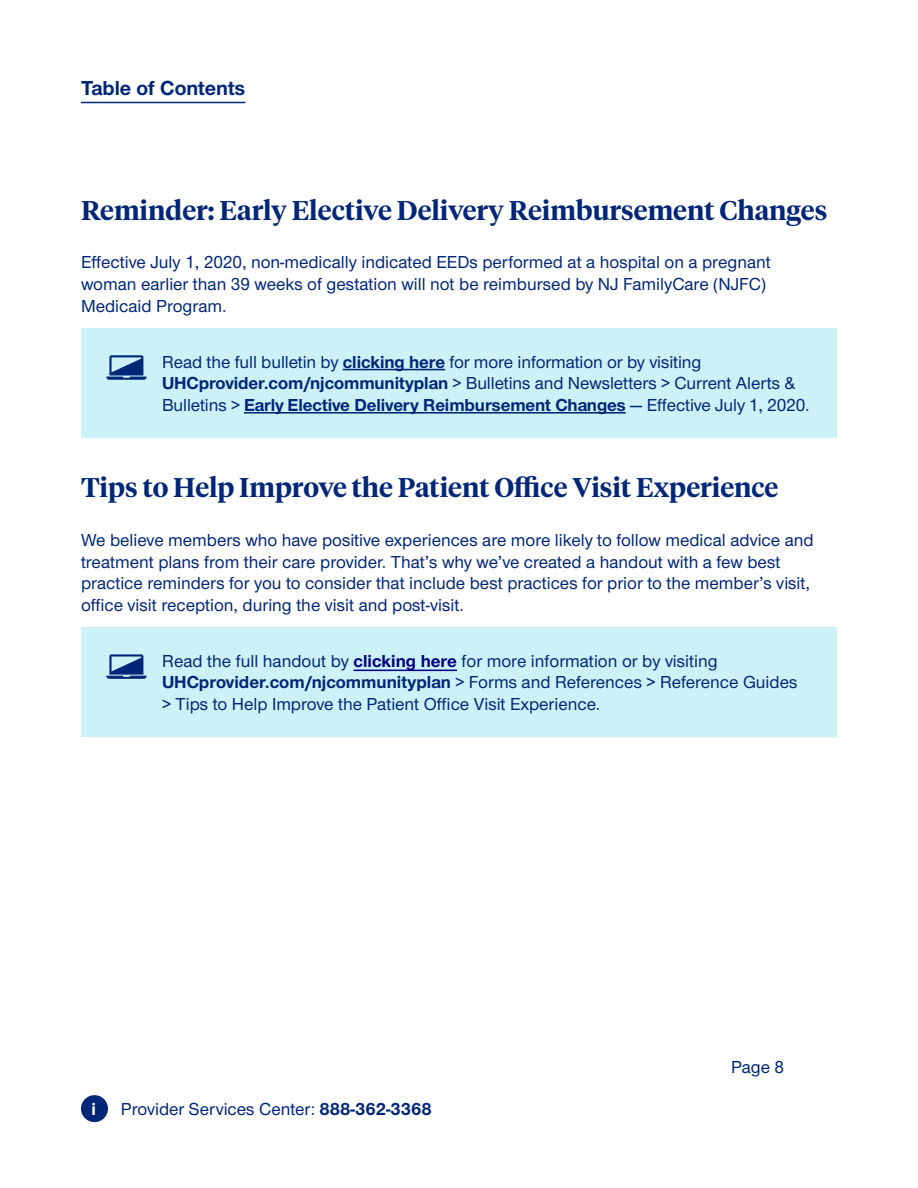
<style>
.page{position:relative;width:918px;height:1188px;background:#fff}
.page>*{position:absolute;margin:0;border:0;box-sizing:border-box;transform-origin:0 0}
.t1{font:600 27px "UHC Serif Headline";color:#002677}
.t2{font:700 21px "UHC Sans";color:#002677}
.t3{font:500 18px/21.6px "UHC Sans";color:#002677}
.t4{font:700 18px "UHC Sans";color:#fff}
.s1{font-weight:700}
.s2{font-weight:700;color:#000080}
</style>
<div class="page">
<div style="left:81px;top:1095px;width:27px;height:27px;background:#002677;border-radius:50%"></div>
<div style="left:81px;top:329px;width:756px;height:109px;background:#ccf2f7"></div>
<hr style="left:343px;top:369px;width:102px;height:1px;background:#002677">
<hr style="left:244px;top:412px;width:382px;height:2px;background:#002677">
<svg style="left:106px;top:355px;width:41px;height:25px"></svg>
<div style="left:81px;top:628px;width:756px;height:109px;background:#ccf2f7"></div>
<hr style="left:354px;top:670px;width:103px;height:1px;background:#000080">
<svg style="left:106px;top:654px;width:41px;height:25px"></svg>
<hr style="left:81px;top:102px;width:164px;height:1px;background:#002677">
<p class="t2" style="left:81px;top:74px;width:166px">Table of Contents</p>
<h1 class="t1" style="left:81px;top:192px;width:748px">Reminder: Early Elective Delivery Reimbursement Changes</h1>
<p class="t3" style="left:81px;top:251px;width:691px">Effective July 1, 2020, non-medically indicated EEDs performed at a hospital on a pregnant woman earlier than 39 weeks of gestation will not be reimbursed by NJ FamilyCare (NJFC)<br>Medicaid Program.</p>
<p class="t3" style="left:162px;top:350px;width:649px">Read the full bulletin by <span class="s1">clicking here</span> for more information or by visiting<br><span class="s1">UHCprovider.com/njcommunityplan</span> &gt; Bulletins and Newsletters &gt; Current Alerts &amp;<br>Bulletins &gt; <span class="s1">Early Elective Delivery Reimbursement Changes</span> — Effective July 1, 2020.</p>
<h1 class="t1" style="left:81px;top:469px;width:699px">Tips to Help Improve the Patient Office Visit Experience</h1>
<p class="t3" style="left:81px;top:528px;width:734px">We believe members who have positive experiences are more likely to follow medical advice and treatment plans from their care provider. That’s why we’ve created a handout with a few best practice reminders for you to consider that include best practices for prior to the member’s visit, office visit reception, during the visit and post-visit.</p>
<p class="t3" style="left:162px;top:649px;width:637px">Read the full handout by <span class="s2">clicking here</span> for more information or by visiting<br><span class="s1">UHCprovider.com/njcommunityplan</span> &gt; Forms and References &gt; Reference Guides &gt; Tips to Help Improve the Patient Office Visit Experience.</p>
<p class="t4" style="left:92px;top:1097px;width:6px">i</p>
<p class="t3" style="left:121px;top:1097px;width:312px">Provider Services Center: <span class="s1">888-362-3368</span></p>
<p class="t3" style="left:731px;top:1055px;width:55px">Page 8</p>
</div>
